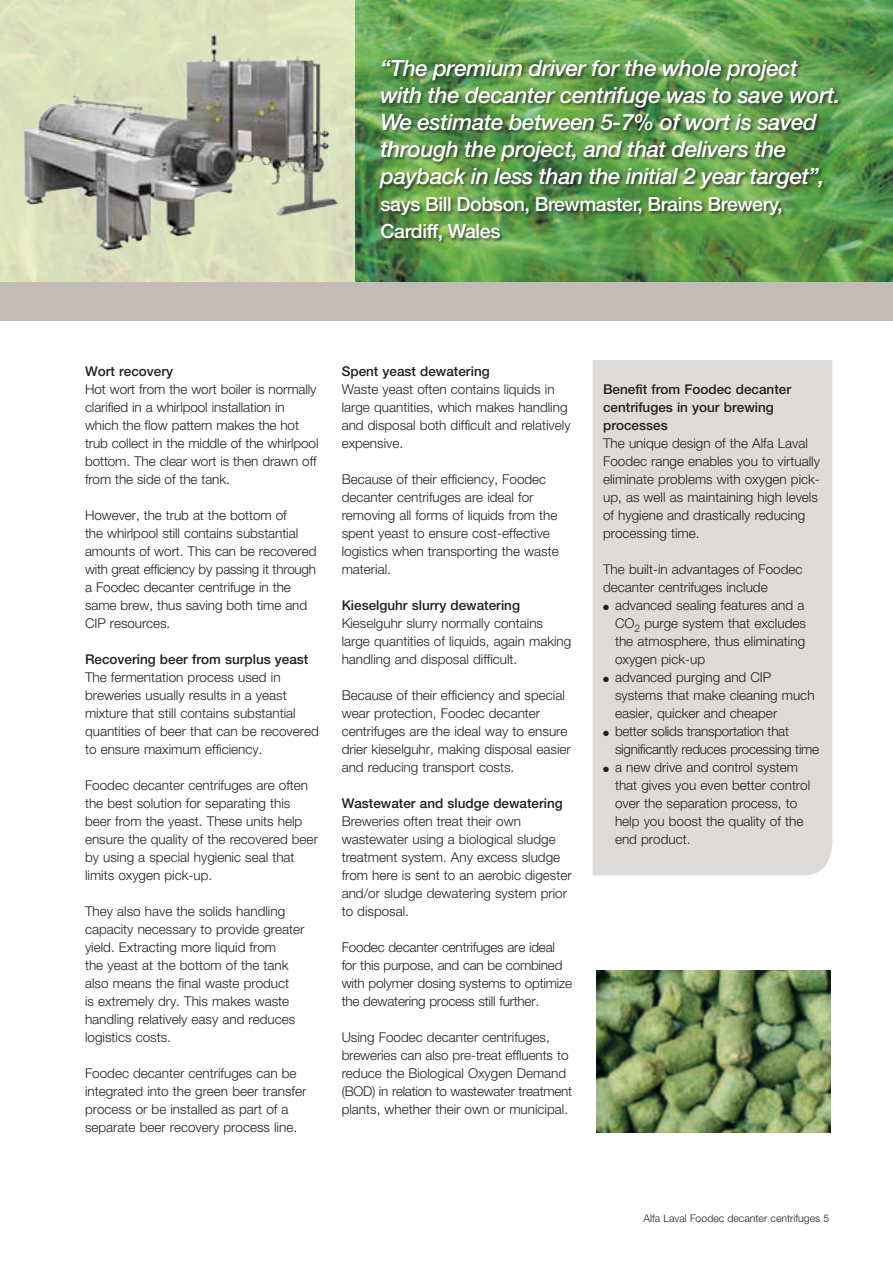
<style>
.page{position:relative;width:893px;height:1263px;background:#fff}
.page>*{position:absolute;margin:0;border:0;box-sizing:border-box;transform-origin:0 0}
.t1{font:italic 500 22.5px/27px "Helvetica Neue LT Pro";letter-spacing:-.02em;color:#fff}
.t2{font:500 19.5px/27px "Helvetica Neue LT Pro";letter-spacing:-.02em;color:#fff}
.t3{font:300 13.5px/18px "Helvetica Neue LT Pro";color:#231f20}
.t4{font:500 13.5px/18px "Helvetica Neue LT Pro";color:#231f20}
.t5{font:300 13.5px/18px "Helvetica Neue LT Pro";letter-spacing:-.02em;color:#231f20}
.t6{font:300 10.5px "Helvetica Neue LT Pro";color:#231f20}
</style>
<div class="page">
<div style="left:593px;top:360px;width:239px;height:516px;background:#dedad8"></div>
<img style="left:354px;top:0;width:539px;height:282px">
<div style="left:0;top:0;width:354px;height:298px;background:#dce2bb"></div>
<img style="left:0;top:27px;width:360px;height:249px">
<img style="left:596px;top:971px;width:234px;height:161px">
<div style="left:0;top:282px;width:893px;height:38px;background:#c2bbb8"></div>
<div style="left:378px;top:58px;width:464px;height:186px;background:#231f20;opacity:.75"></div>
<h1 class="t1" style="left:381px;top:54px;width:461px">“The premium driver for the whole project with the decanter centrifuge was to save wort.<br>We estimate between 5-7% of wort is saved through the project, and that delivers the payback in less than the initial 2 year target”,</h1>
<h2 class="t2" style="left:381px;top:190px;width:403px">says Bill Dobson, Brewmaster, Brains Brewery,<br>Cardiff, Wales</h2>
<p class="t4" style="left:85px;top:362px;width:90px">Wort recovery</p>
<p class="t3" style="left:85px;top:380px;width:235px">Hot wort from the wort boiler is normally clarified in a whirlpool installation in which the flow pattern makes the hot trub collect in the middle of the whirlpool bottom. The clear wort is then drawn off from the side of the tank.</p>
<p class="t3" style="left:85px;top:506px;width:233px">However, the trub at the bottom of<br>the whirlpool still contains substantial amounts of wort. This can be recovered with great efficiency by passing it through a Foodec decanter centrifuge in the same brew, thus saving both time and CIP resources.</p>
<p class="t4" style="left:85px;top:650px;width:225px">Recovering beer from surplus yeast</p>
<p class="t3" style="left:85px;top:668px;width:235px">The fermentation process used in breweries usually results in a yeast mixture that still contains substantial quantities of beer that can be recovered to ensure maximum efficiency.</p>
<p class="t3" style="left:85px;top:776px;width:234px">Foodec decanter centrifuges are often the best solution for separating this beer from the yeast. These units help ensure the quality of the recovered beer by using a special hygienic seal that limits oxygen pick-up.</p>
<p class="t3" style="left:85px;top:902px;width:221px">They also have the solids handling capacity necessary to provide greater yield. Extracting more liquid from<br>the yeast at the bottom of the tank also means the final waste product<br>is extremely dry. This makes waste handling relatively easy and reduces logistics costs.</p>
<p class="t3" style="left:85px;top:1064px;width:223px">Foodec decanter centrifuges can be integrated into the green beer transfer process or be installed as part of a separate beer recovery process line.</p>
<p class="t4" style="left:342px;top:362px;width:150px">Spent yeast dewatering</p>
<p class="t3" style="left:342px;top:380px;width:230px">Waste yeast often contains liquids in large quantities, which makes handling and disposal both difficult and relatively expensive.</p>
<p class="t3" style="left:342px;top:470px;width:219px">Because of their efficiency, Foodec decanter centrifuges are ideal for removing all forms of liquids from the spent yeast to ensure cost-effective logistics when transporting the waste material.</p>
<p class="t4" style="left:342px;top:596px;width:180px">Kieselguhr slurry dewatering</p>
<p class="t3" style="left:342px;top:614px;width:231px">Kieselguhr slurry normally contains large quantities of liquids, again making handling and disposal difficult.</p>
<p class="t3" style="left:342px;top:686px;width:231px">Because of their efficiency and special wear protection, Foodec decanter centrifuges are the ideal way to ensure drier kieselguhr, making disposal easier and reducing transport costs.</p>
<p class="t4" style="left:342px;top:794px;width:223px">Wastewater and sludge dewatering</p>
<p class="t3" style="left:342px;top:812px;width:231px">Breweries often treat their own wastewater using a biological sludge treatment system. Any excess sludge from here is sent to an aerobic digester and/or sludge dewatering system prior to disposal.</p>
<p class="t3" style="left:342px;top:938px;width:232px">Foodec decanter centrifuges are ideal for this purpose, and can be combined with polymer dosing systems to optimize the dewatering process still further.</p>
<p class="t3" style="left:342px;top:1028px;width:232px">Using Foodec decanter centrifuges, breweries can also pre-treat effluents to reduce the Biological Oxygen Demand (BOD) in relation to wastewater treatment plants, whether their own or municipal.</p>
<p class="t4" style="left:603px;top:380px;width:189px">Benefit from Foodec decanter centrifuges in your brewing processes</p>
<p class="t3" style="left:603px;top:434px;width:218px">The unique design of the Alfa Laval Foodec range enables you to virtually eliminate problems with oxygen pick&shy;up, as well as maintaining high levels of hygiene and drastically reducing processing time.</p>
<p class="t3" style="left:603px;top:560px;width:201px">The built-in advantages of Foodec decanter centrifuges include</p>
<p class="t3" style="left:615px;top:596px;width:192px;text-align:justify;text-indent:-12px">● advanced sealing features and a CO<sub>2</sub> purge system that excludes the atmosphere, thus eliminating oxygen pick-up</p>
<p class="t3" style="left:615px;top:668px;width:201px;text-indent:-12px">● advanced purging and CIP systems that make cleaning much easier, quicker and cheaper</p>
<p class="t5" style="left:615px;top:722px;width:206px;text-indent:-12px">● better solids transportation that significantly reduces processing time</p>
<p class="t3" style="left:615px;top:758px;width:197px;text-indent:-12px">● a new drive and control system that gives you even better control over the separation process, to help you boost the quality of the end product.</p>
<p class="t6" style="left:643px;top:1212px;width:187px">Alfa Laval Foodec decanter centrifuges 5</p>
</div>
